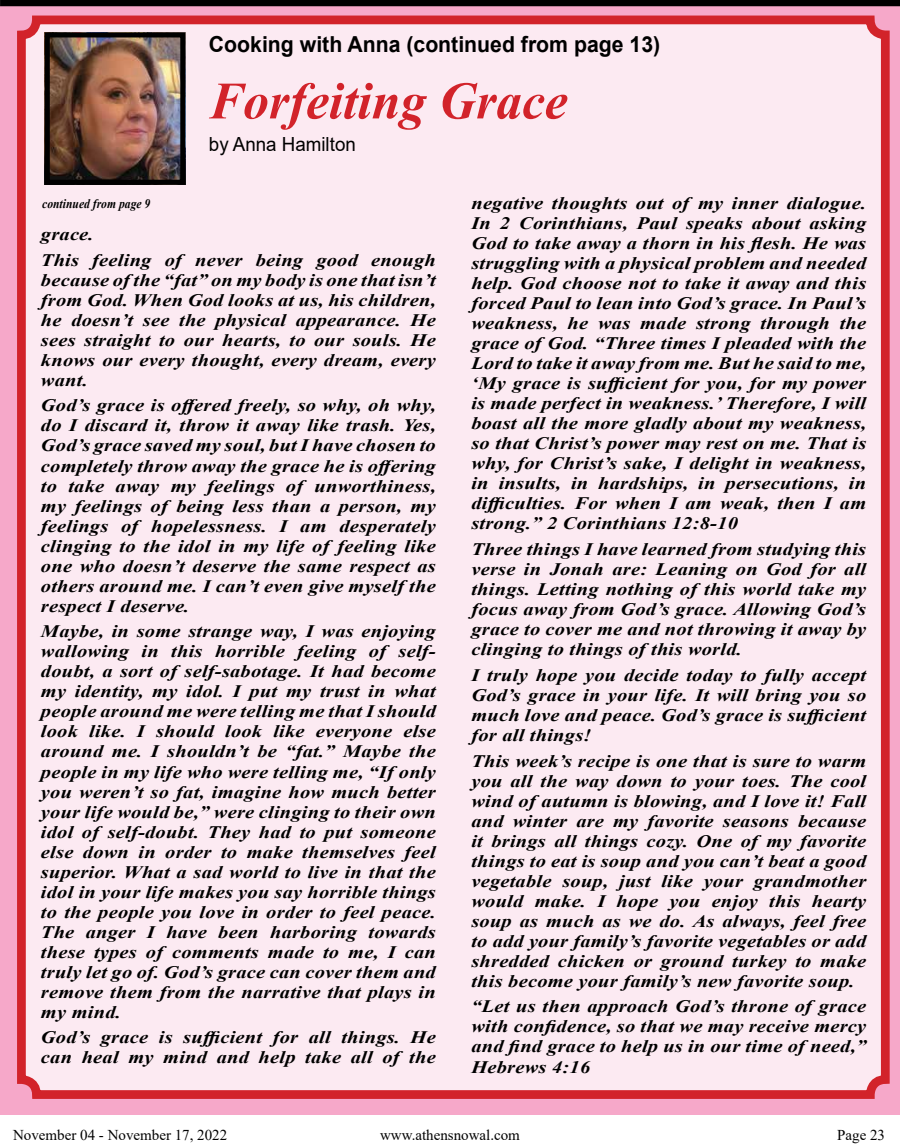
<style>
.page{position:relative;width:900px;height:1148px;background:#fff}
.page>*{position:absolute;margin:0;border:0;box-sizing:border-box;transform-origin:0 0}
.t1{font:italic 700 52.5px "Times New Roman";color:#d2232a}
.t2{font:700 22px "Arial";color:#000;scale:.96 1}
.t3{font:19.5px "Arial";color:#000;scale:.96 1}
.t4{font:italic 700 17.5px/20px "Times New Roman";letter-spacing:.01em;color:#000;text-align:justify;scale:1.17 1}
.t5{font:15px "Times New Roman";color:#000}
.t6{font:italic 700 13px "Times New Roman";color:#000;scale:.9 1}
</style>
<div class="page">
<div style="left:1px;top:5px;width:899px;height:1109px;background:#f6a8c9"></div>
<div style="left:20px;top:19px;width:864px;height:1072px;background:#fceaf2;border-radius:15px"></div>
<div style="left:17px;top:16px;width:873px;height:1082px;border:9px solid #d2232a;border-radius:15px"></div>
<div style="left:1px;top:0;width:899px;height:6px;background:#000"></div>
<img style="left:51px;top:38px;width:128px;height:141px">
<div style="left:45px;top:32px;width:140px;height:153px;border:5px solid #000"></div>
<p class="t2" style="left:209px;top:29px;width:472px">Cooking with Anna (continued from page 13)</p>
<h1 class="t1" style="left:209px;top:64px;width:360px">Forfeiting Grace</h1>
<p class="t3" style="left:209px;top:131px;width:155px">by Anna Hamilton</p>
<p class="t6" style="left:42px;top:194px;width:122px">continued from page 9</p>
<p class="t4" style="left:471px;top:192px;width:339px">negative thoughts out of my inner dialogue.<br>In 2 Corinthians, Paul speaks about asking God to take away a thorn in his flesh. He was struggling with a physical problem and needed help. God choose not to take it away and this forced Paul to lean into God’s grace. In Paul’s weakness, he was made strong through the grace of God. “Three times I pleaded with the Lord to take it away from me. But he said to me, ‘My grace is sufficient for you, for my power is made perfect in weakness.’ Therefore, I will boast all the more gladly about my weakness, so that Christ’s power may rest on me. That is why, for Christ’s sake, I delight in weakness, in insults, in hardships, in persecutions, in difficulties. For when I am weak, then I am strong.” 2 Corinthians 12:8-10</p>
<p class="t4" style="left:471px;top:538px;width:339px">Three things I have learned from studying this verse in Jonah are: Leaning on God for all things. Letting nothing of this world take my focus away from God’s grace. Allowing God’s grace to cover me and not throwing it away by clinging to things of this world.</p>
<p class="t4" style="left:471px;top:664px;width:339px">I truly hope you decide today to fully accept God’s grace in your life. It will bring you so much love and peace. God’s grace is sufficient for all things!</p>
<p class="t4" style="left:471px;top:750px;width:339px">This week’s recipe is one that is sure to warm you all the way down to your toes. The cool wind of autumn is blowing, and I love it! Fall and winter are my favorite seasons because it brings all things cozy. One of my favorite things to eat is soup and you can’t beat a good vegetable soup, just like your grandmother would make. I hope you enjoy this hearty soup as much as we do. As always, feel free to add your family’s favorite vegetables or add shredded chicken or ground turkey to make this become your family’s new favorite soup.</p>
<p class="t4" style="left:471px;top:996px;width:339px">“Let us then approach God’s throne of grace with confidence, so that we may receive mercy and find grace to help us in our time of need,” Hebrews 4:16</p>
<p class="t4" style="left:41px;top:220px;width:339px;line-height:25.9px">grace.<br>This feeling of never being good enough</p>
<p class="t4" style="left:41px;top:269px;width:339px">because of the “fat” on my body is one that isn’t from God. When God looks at us, his children, he doesn’t see the physical appearance. He sees straight to our hearts, to our souls. He knows our every thought, every dream, every want.</p>
<p class="t4" style="left:41px;top:395px;width:339px">God’s grace is offered freely, so why, oh why, do I discard it, throw it away like trash. Yes, God’s grace saved my soul, but I have chosen to completely throw away the grace he is offering to take away my feelings of unworthiness, my feelings of being less than a person, my feelings of hopelessness. I am desperately clinging to the idol in my life of feeling like one who doesn’t deserve the same respect as others around me. I can’t even give myself the respect I deserve.</p>
<p class="t4" style="left:41px;top:621px;width:339px">Maybe, in some strange way, I was enjoying wallowing in this horrible feeling of self&shy;doubt, a sort of self-sabotage. It had become my identity, my idol. I put my trust in what people around me were telling me that I should look like. I should look like everyone else around me. I shouldn’t be “fat.” Maybe the people in my life who were telling me, “If only you weren’t so fat, imagine how much better your life would be,” were clinging to their own idol of self-doubt. They had to put someone else down in order to make themselves feel superior. What a sad world to live in that the idol in your life makes you say horrible things to the people you love in order to feel peace.<br>The anger I have been harboring towards these types of comments made to me, I can truly let go of. God’s grace can cover them and remove them from the narrative that plays in my mind.</p>
<p class="t4" style="left:41px;top:1027px;width:339px">God’s grace is sufficient for all things. He can heal my mind and help take all of the</p>
<p class="t5" style="left:13px;top:1124px;width:216px">November 04 - November 17, 2022</p>
<p class="t5" style="left:380px;top:1124px;width:141px">www.athensnowal.com</p>
<p class="t5" style="left:837px;top:1124px;width:49px">Page 23</p>
</div>
